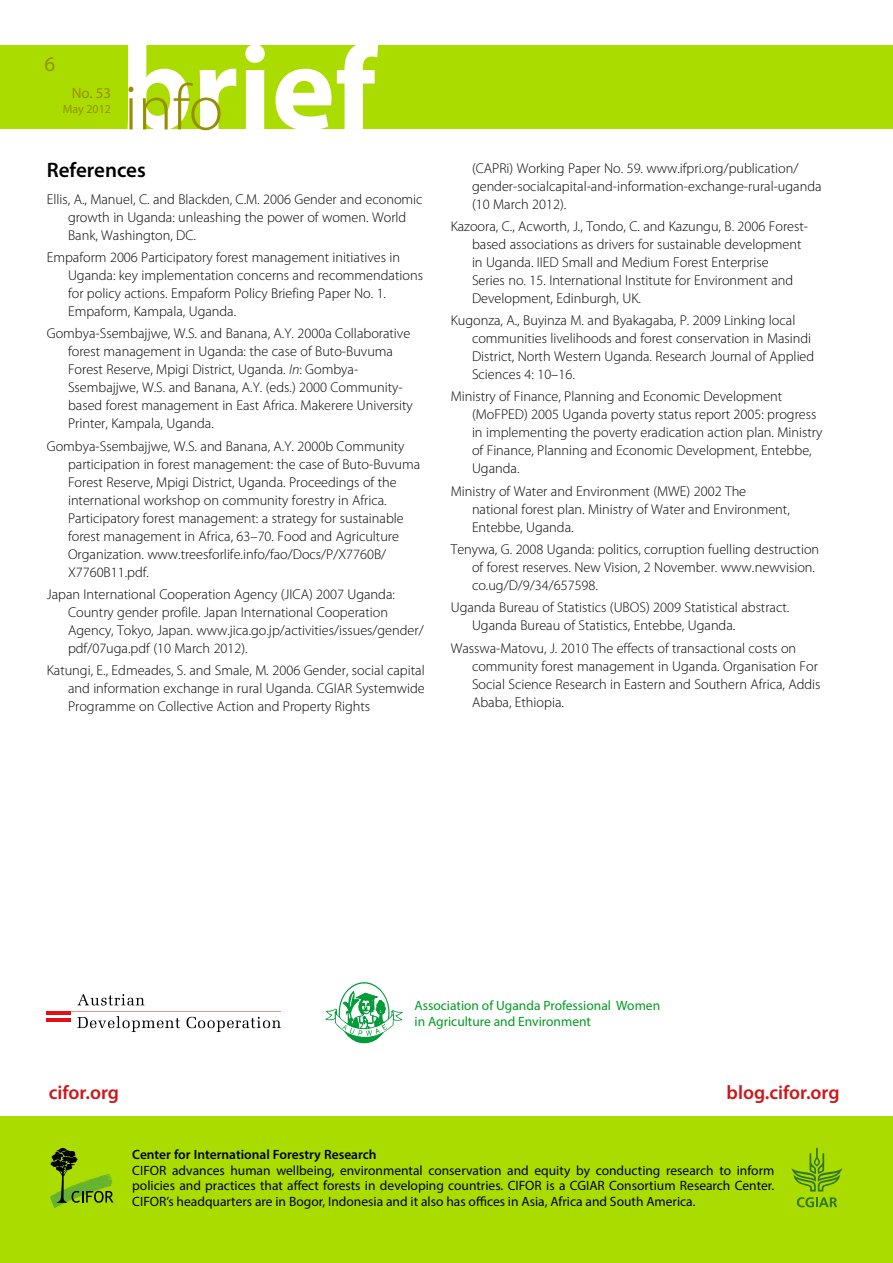
<style>
.page{position:relative;width:893px;height:1263px;background:#fff}
.page>*{position:absolute;margin:0;border:0;box-sizing:border-box;transform-origin:0 0}
.t1{font:600 21px "Myriad Pro";color:#000}
.t2{font:21px "Myriad Pro";color:#978f00}
.t3{font:600 19.5px "Myriad Pro";color:#cd171a}
.t4{font:15px "Myriad Pro";color:#978f00}
.t5{font:300 15px "Myriad Pro";color:#978f00}
.t6{font:300 14.25px/18px "Myriad Pro";color:#000}
.t7{font:13.5px/15.8px "Myriad Pro";color:#000;text-align:justify}
.t8{font:13.5px/15.8px "Myriad Pro";color:#009b22}
.t9{font:600 13.5px "Myriad Pro";color:#000}
.t10{font:12px "Myriad Pro";color:#978f00}
.s1{font-style:italic}
</style>
<div class="page">
<div style="left:0;top:45px;width:893px;height:84px;background:#abdc00"></div>
<div style="left:0;top:1116px;width:893px;height:147px;background:#abdc00"></div>
<svg style="left:128px;top:45px;width:250px;height:85px"></svg>
<svg style="left:50px;top:1148px;width:64px;height:60px"></svg>
<svg style="left:791px;top:1148px;width:51px;height:43px"></svg>
<svg style="left:797px;top:1197px;width:40px;height:10px"></svg>
<svg style="left:326px;top:982px;width:77px;height:62px"></svg>
<hr style="left:47px;top:1011px;width:24px;height:4px;background:#e31018">
<hr style="left:47px;top:1018px;width:24px;height:4px;background:#e31018">
<hr style="left:71px;top:1011px;width:210px;height:1px;background:#e31018">
<svg style="left:77px;top:994px;width:68px;height:11px"></svg>
<svg style="left:77px;top:1016px;width:103px;height:16px"></svg>
<svg style="left:187px;top:1017px;width:94px;height:15px"></svg>
<h1 class="t2" style="left:45px;top:51px;width:12px">6</h1>
<p class="t4" style="left:72px;top:84px;width:41px">No. 53</p>
<p class="t10" style="left:63px;top:102px;width:50px">May 2012</p>
<p class="t5" style="left:96px;top:84px;width:16px">20</p>
<h1 class="t1" style="left:47px;top:157px;width:101px">References</h1>
<p class="t6" style="left:68px;top:190px;width:356px;text-indent:-21px">Ellis, A., Manuel, C. and Blackden, C.M. 2006 Gender and economic growth in Uganda: unleashing the power of women. World<br>Bank, Washington, DC.</p>
<p class="t6" style="left:68px;top:248px;width:356px;text-indent:-21px">Empaform 2006 Participatory forest management initiatives in Uganda: key implementation concerns and recommendations for policy actions. Empaform Policy Briefing Paper No. 1.<br>Empaform, Kampala, Uganda.</p>
<p class="t6" style="left:68px;top:324px;width:346px;text-indent:-21px">Gombya-Ssembajjwe, W.S. and Banana, A.Y. 2000a Collaborative forest management in Uganda: the case of Buto-Buvuma Forest Reserve, Mpigi District, Uganda. <span class="s1">In</span>: Gombya-Ssembajjwe, W.S. and Banana, A.Y. (eds.) 2000 Community&shy;based forest management in East Africa. Makerere University Printer, Kampala, Uganda.</p>
<p class="t6" style="left:68px;top:437px;width:354px;text-indent:-21px">Gombya-Ssembajjwe, W.S. and Banana, A.Y. 2000b Community participation in forest management: the case of Buto-Buvuma Forest Reserve, Mpigi District, Uganda. Proceedings of the international workshop on community forestry in Africa.<br>Participatory forest management: a strategy for sustainable forest management in Africa, 63–70. Food and Agriculture Organization. www.treesforlife.info/fao/Docs/P/X7760B/ X7760B11.pdf.</p>
<p class="t6" style="left:68px;top:585px;width:357px;text-indent:-21px">Japan International Cooperation Agency (JICA) 2007 Uganda:<br>Country gender profile. Japan International Cooperation Agency, Tokyo, Japan. www.jica.go.jp/activities/issues/gender/ pdf/07uga.pdf (10 March 2012).</p>
<p class="t6" style="left:68px;top:661px;width:358px;text-align:justify;text-indent:-21px">Katungi, E., Edmeades, S. and Smale, M<span class="s1">.</span> 2006 Gender, social capital and information exchange in rural Uganda. CGIAR Systemwide Programme on Collective Action and Property Rights</p>
<p class="t6" style="left:472px;top:159px;width:351px">(CAPRi) Working Paper No. 59. www.ifpri.org/publication/ gender-socialcapital-and-information-exchange-rural-uganda (10 March 2012).</p>
<p class="t6" style="left:472px;top:217px;width:338px;text-indent:-21px">Kazoora, C., Acworth, J., Tondo, C. and Kazungu, B. 2006 Forest&shy;based associations as drivers for sustainable development in Uganda. IIED Small and Medium Forest Enterprise<br>Series no. 15. International Institute for Environment and Development, Edinburgh, UK.</p>
<p class="t6" style="left:472px;top:311px;width:344px;text-indent:-21px">Kugonza, A., Buyinza M. and Byakagaba, P. 2009 Linking local communities livelihoods and forest conservation in Masindi District, North Western Uganda. Research Journal of Applied Sciences 4: 10–16.</p>
<p class="t6" style="left:472px;top:388px;width:352px;text-indent:-21px">Ministry of Finance, Planning and Economic Development (MoFPED) 2005 Uganda poverty status report 2005: progress in implementing the poverty eradication action plan. Ministry of Finance, Planning and Economic Development, Entebbe, Uganda.</p>
<p class="t6" style="left:472px;top:482px;width:319px;text-indent:-21px">Ministry of Water and Environment (MWE) 2002 The national forest plan. Ministry of Water and Environment,<br>Entebbe, Uganda.</p>
<p class="t6" style="left:472px;top:540px;width:349px;text-indent:-21px">Tenywa, G. 2008 Uganda: politics, corruption fuelling destruction of forest reserves. New Vision, 2 November. www.newvision. co.ug/D/9/34/657598.</p>
<p class="t6" style="left:472px;top:598px;width:319px;text-indent:-21px">Uganda Bureau of Statistics (UBOS) 2009 Statistical abstract.<br>Uganda Bureau of Statistics, Entebbe, Uganda.</p>
<p class="t6" style="left:472px;top:639px;width:350px;text-indent:-21px">Wasswa-Matovu, J. 2010 The effects of transactional costs on community forest management in Uganda. Organisation For Social Science Research in Eastern and Southern Africa, Addis Ababa, Ethiopia.</p>
<p class="t8" style="left:415px;top:997px;width:247px">Association of Uganda Professional Women in Agriculture and Environment</p>
<h2 class="t3" style="left:49px;top:1080px;width:72px">cifor.org</h2>
<h2 class="t3" style="left:727px;top:1080px;width:114px">blog.cifor.org</h2>
<p class="t9" style="left:132px;top:1146px;width:246px">Center for International Forestry Research</p>
<p class="t7" style="left:132px;top:1162px;width:644px">CIFOR advances human wellbeing, environmental conservation and equity by conducting research to inform policies and practices that affect forests in developing countries. CIFOR is a CGIAR Consortium Research Center.<br>CIFOR’s headquarters are in Bogor, Indonesia and it also has offices in Asia, Africa and South America.</p>
</div>
